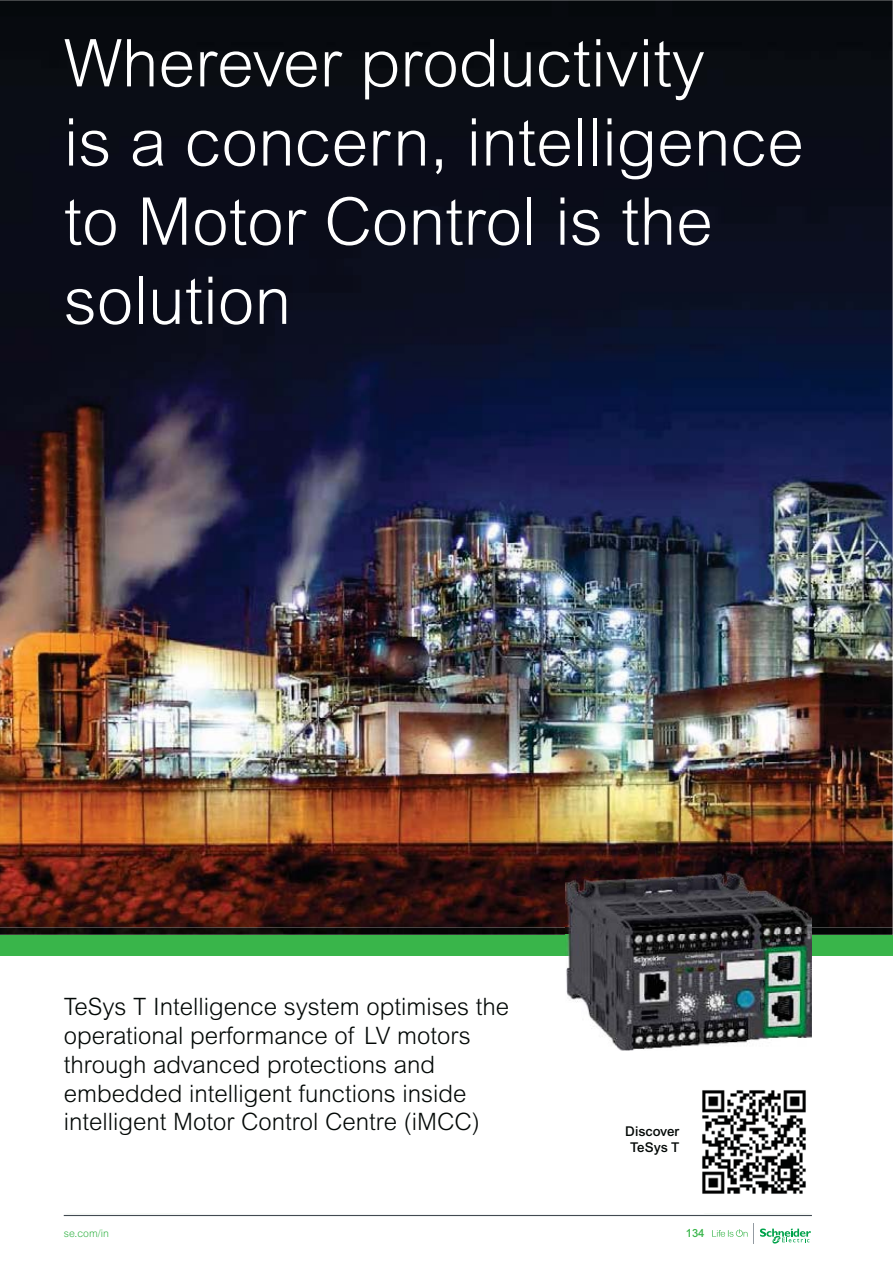
<style>
.page{position:relative;width:893px;height:1263px;background:#fff}
.page>*{position:absolute;margin:0;border:0;box-sizing:border-box;transform-origin:0 0}
.t1{font:300 66px/79.2px "Arial MT Std";color:#fff}
.t2{font:300 24px/28.8px "Arial MT Std";color:#030806}
.t3{font:500 13.5px/16.2px "Arial MT Std";color:#030806;text-align:center}
.t4{font:500 11.25px "Arial MT Std";color:#39b54a}
.t5{font:300 10.5px "Arial MT Std";color:#39b54a}
</style>
<div class="page">
<svg style="left:712px;top:1229px;width:35px;height:8px"></svg>
<svg style="left:760px;top:1228px;width:51px;height:16px"></svg>
<svg style="left:753px;top:1223px;width:1px;height:21px"></svg>
<hr style="left:64px;top:1215px;width:748px;height:1px;background:#424b52">
<img style="left:0;top:0;width:893px;height:927px">
<img style="left:0;top:927px;width:893px;height:8px">
<div style="left:0;top:935px;width:893px;height:21px;background:#39b54a"></div>
<img style="left:566px;top:956px;width:246px;height:94px">
<img style="left:566px;top:872px;width:246px;height:84px">
<img style="left:702px;top:1090px;width:104px;height:104px">
<h1 class="t1" style="left:64px;top:29px;width:742px">Wherever productivity<br>is a concern, intelligence to Motor Control is the solution</h1>
<p class="t2" style="left:64px;top:994px;width:447px">TeSys T Intelligence system optimises the operational performance of LV motors through advanced protections and embedded intelligent functions inside intelligent Motor Control Centre (iMCC)</p>
<p class="t3" style="left:625px;top:1124px;width:55px">Discover<br>TeSys T</p>
<p class="t5" style="left:64px;top:1230px;width:47px">se.com/in</p>
<p class="t4" style="left:686px;top:1229px;width:20px">134</p>
</div>
